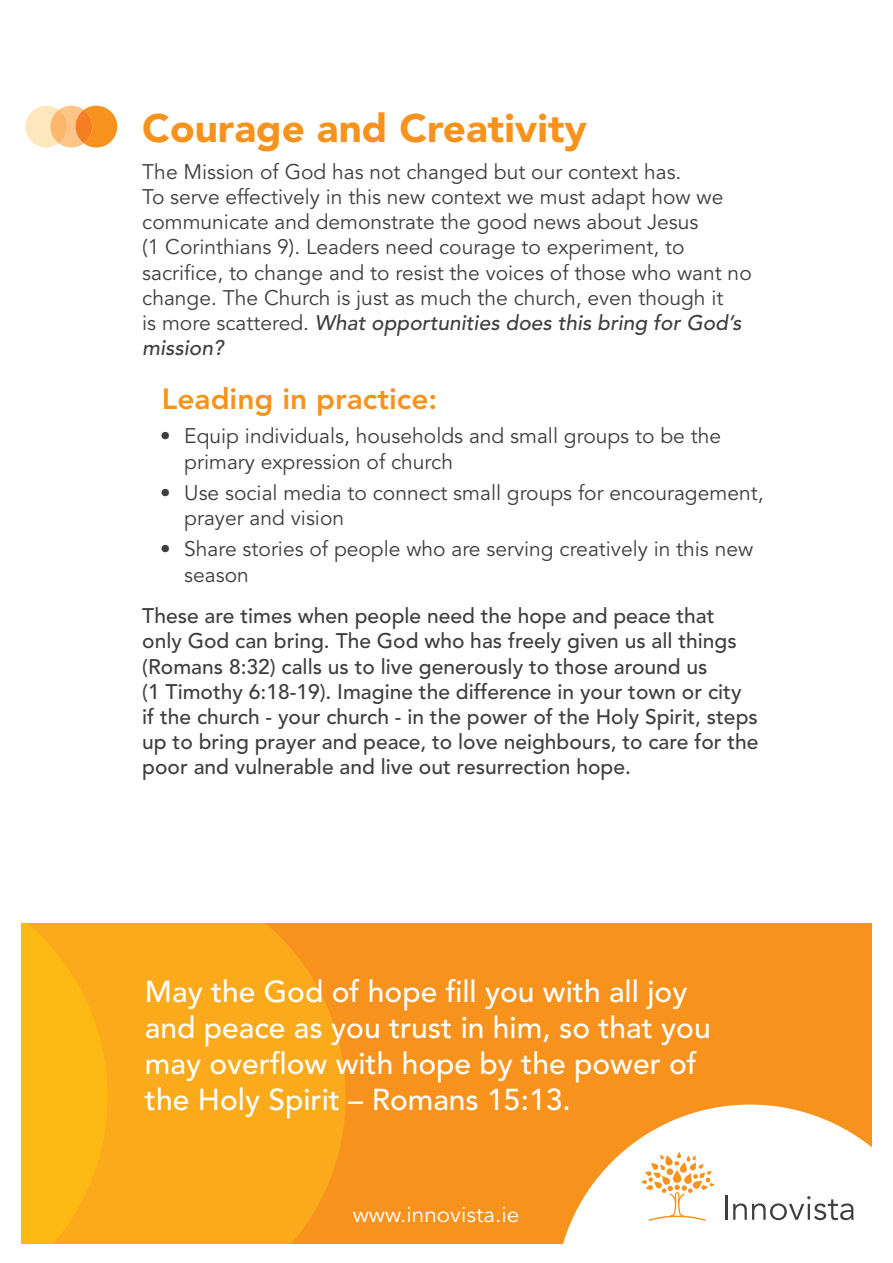
<style>
.page{position:relative;width:893px;height:1263px;background:#fff}
.page>*{position:absolute;margin:0;border:0;box-sizing:border-box;transform-origin:0 0}
.t1{font:900 39.3px "Avenir LT Std";color:#f7931d}
.t2{font:500 30px/36px "Avenir LT Std";color:#fff}
.t3{font:800 29.1px "Avenir LT Std";color:#f7931d}
.t4{font:21.9px "Avenir LT Std";color:#fff}
.t5{font:21px/25.2px "Avenir LT Std";color:#3e3e3f}
.t6{font:500 21px/25.2px "Avenir LT Std";color:#3e3e3f}
.s1{font-weight:500;font-style:italic}
</style>
<div class="page">
<div style="left:21px;top:913px;width:853px;height:332px;background:#f7931d"></div>
<svg style="left:563px;top:1104px;width:309px;height:140px;fill:#fff"></svg>
<svg style="left:25px;top:106px;width:92px;height:42px;background:#fbc888"></svg>
<svg style="left:75px;top:110px;width:17px;height:33px"></svg>
<svg style="left:108px;top:923px;width:238px;height:321px;background:#f9a71b"></svg>
<svg style="left:21px;top:923px;width:87px;height:321px;background:#fbb515"></svg>
<div style="left:872px;top:900px;width:21px;height:363px;background:#fff"></div>
<div style="left:0;top:845px;width:893px;height:78px;background:#fff"></div>
<svg style="left:641px;top:1152px;width:74px;height:69px;background:#fde9d1"></svg>
<hr style="left:725px;top:1196px;width:2px;height:24px;background:#3e3e3f">
<svg style="left:733px;top:1196px;width:121px;height:24px;background:#d3d3d3"></svg>
<div style="left:0;top:1244px;width:893px;height:19px;background:#fff"></div>
<h1 class="t1" style="left:142px;top:104px;width:446px">Courage and Creativity</h1>
<p class="t5" style="left:142px;top:160px;width:611px">The Mission of God has not changed but our context has.<br>To serve effectively in this new context we must adapt how we communicate and demonstrate the good news about Jesus<br>(1 Corinthians 9). Leaders need courage to experiment, to sacrifice, to change and to resist the voices of those who want no change. The Church is just as much the church, even though it<br>is more scattered. <span class="s1">What opportunities does this bring for God’s mission?</span></p>
<h3 class="t3" style="left:162px;top:382px;width:277px">Leading in practice:</h3>
<p class="t5" style="left:184px;top:424px;width:538px;text-indent:-24px">• Equip individuals, households and small groups to be the primary expression of church</p>
<p class="t5" style="left:184px;top:481px;width:581px;text-indent:-24px">• Use social media to connect small groups for encouragement, prayer and vision</p>
<p class="t5" style="left:184px;top:537px;width:570px;text-indent:-24px">• Share stories of people who are serving creatively in this new season</p>
<p class="t6" style="left:142px;top:604px;width:618px">These are times when people need the hope and peace that only God can bring. The God who has freely given us all things (Romans 8:32) calls us to live generously to those around us<br>(1 Timothy 6:18-19). Imagine the difference in your town or city if the church - your church - in the power of the Holy Spirit, steps up to bring prayer and peace, to love neighbours, to care for the poor and vulnerable and live out resurrection hope.</p>
<h2 class="t2" style="left:145px;top:974px;width:567px">May the God of hope fill you with all joy and peace as you trust in him, so that you may overflow with hope by the power of the Holy Spirit – Romans 15:13.</h2>
<p class="t4" style="left:353px;top:1202px;width:168px">www.innovista.ie</p>
</div>
